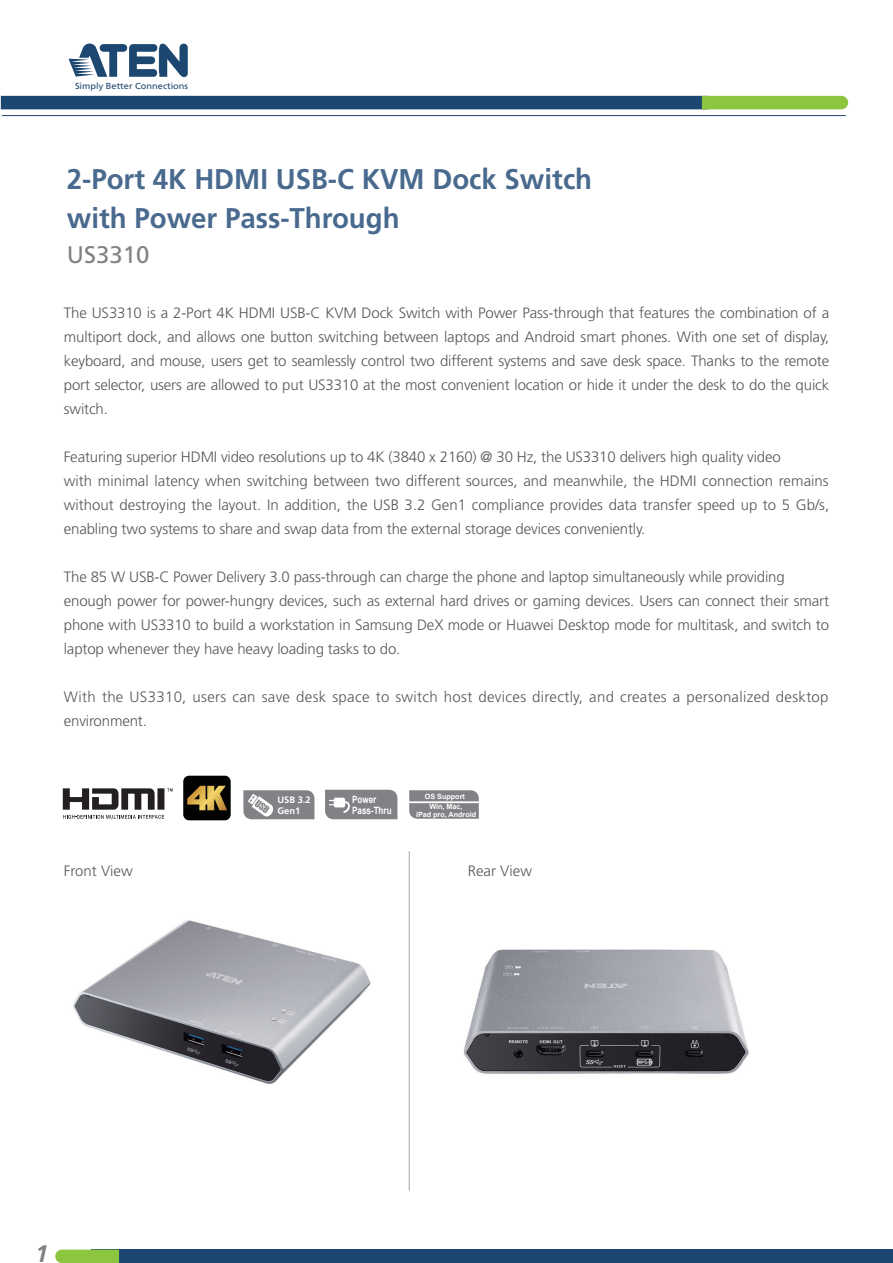
<style>
.page{position:relative;width:893px;height:1263px;background:#fff}
.page>*{position:absolute;margin:0;border:0;box-sizing:border-box;transform-origin:0 0}
.t1{font:700 28.5px/39px "Frutiger";color:#496a8e}
.t2{font:24px "Frutiger";color:#808285}
.t3{font:italic 700 24px "Frutiger";color:#808285}
.t4{font:300 15px/24px "Frutiger";letter-spacing:-.01em;color:#57585a}
.t5{font:300 15px/24px "Frutiger";letter-spacing:.02em;color:#57585a}
.t6{font:700 10.05px/10.9px "Arial";color:#fff;scale:.8 1}
.t7{font:700 9.3px/10.8px "Frutiger";color:#fff}
.t8{font:8.85px "Frutiger";color:#1c4771;scale:1.05 1}
.t9{font:700 7.2px/7.2px "Arial";color:#fff;text-align:center}
</style>
<div class="page">
<hr style="left:2px;top:115px;width:844px;height:1px;background:#1c4771">
<div style="left:1px;top:96px;width:707px;height:13px;background:#1c4771"></div>
<svg style="left:69px;top:43px;width:119px;height:34px"></svg>
<div style="left:702px;top:96px;width:146px;height:13px;background:#8bc63e"></div>
<div style="left:91px;top:1249px;width:802px;height:14px;background:#1c4771"></div>
<svg style="left:55px;top:1249px;width:64px;height:14px"></svg>
<hr style="left:409px;top:851px;width:1px;height:340px;background:#a8a9ad">
<svg style="left:243px;top:790px;width:71px;height:29px;background:#909294"></svg>
<svg style="left:409px;top:790px;width:70px;height:29px;background:#8c8e91"></svg>
<svg style="left:325px;top:790px;width:72px;height:29px;background:#8a8c8f"></svg>
<img style="left:73px;top:920px;width:298px;height:164px">
<img style="left:463px;top:949px;width:286px;height:125px">
<svg style="left:63px;top:788px;width:110px;height:31px"></svg>
<div style="left:183px;top:776px;width:48px;height:44px;background:#030303;border-radius:6px"></div>
<svg style="left:187px;top:786px;width:40px;height:24px"></svg>
<p class="t8" style="left:75px;top:81px;width:109px">Simply Better Connections</p>
<h1 class="t1" style="left:67px;top:159px;width:527px">2-Port 4K HDMI USB-C KVM Dock Switch with Power Pass-Through</h1>
<h2 class="t2" style="left:67px;top:240px;width:84px">US3310</h2>
<p class="t4" style="left:64px;top:301px;width:767px;text-align:justify">The US3310 is a 2-Port 4K HDMI USB-C KVM Dock Switch with Power Pass-through that features the combination of a multiport dock, and allows one button switching between laptops and Android smart phones. With one set of display, keyboard, and mouse, users get to seamlessly control two different systems and save desk space. Thanks to the remote port selector, users are allowed to put US3310 at the most convenient location or hide it under the desk to do the quick switch.</p>
<p class="t4" style="left:64px;top:445px;width:767px">Featuring superior HDMI video resolutions up to 4K (3840 x 2160) @ 30 Hz, the US3310 delivers high quality video<br>with minimal latency when switching between two different sources, and meanwhile, the HDMI connection remains without destroying the layout. In addition, the USB 3.2 Gen1 compliance provides data transfer speed up to 5 Gb/s, enabling two systems to share and swap data from the external storage devices conveniently.</p>
<p class="t4" style="left:64px;top:565px;width:767px">The 85 W USB-C Power Delivery 3.0 pass-through can charge the phone and laptop simultaneously while providing enough power for power-hungry devices, such as external hard drives or gaming devices. Users can connect their smart phone with US3310 to build a workstation in Samsung DeX mode or Huawei Desktop mode for multitask, and switch to laptop whenever they have heavy loading tasks to do.</p>
<p class="t5" style="left:64px;top:685px;width:766px">With the US3310, users can save desk space to switch host devices directly, and creates a personalized desktop environment.</p>
<p class="t9" style="left:425px;top:793px;width:42px">OS Support</p>
<p class="t6" style="left:352px;top:794px;width:51px">Power<br>Pass-Thru</p>
<p class="t7" style="left:277px;top:794px;width:35px">USB 3.2<br>Gen1</p>
<p class="t9" style="left:416px;top:803px;width:62px">Win, Mac,<br>iPad pro, Android</p>
<p class="t4" style="left:64px;top:859px;width:70px">Front View</p>
<p class="t4" style="left:468px;top:859px;width:66px">Rear View</p>
<h2 class="t3" style="left:35px;top:1240px;width:15px">1</h2>
</div>
